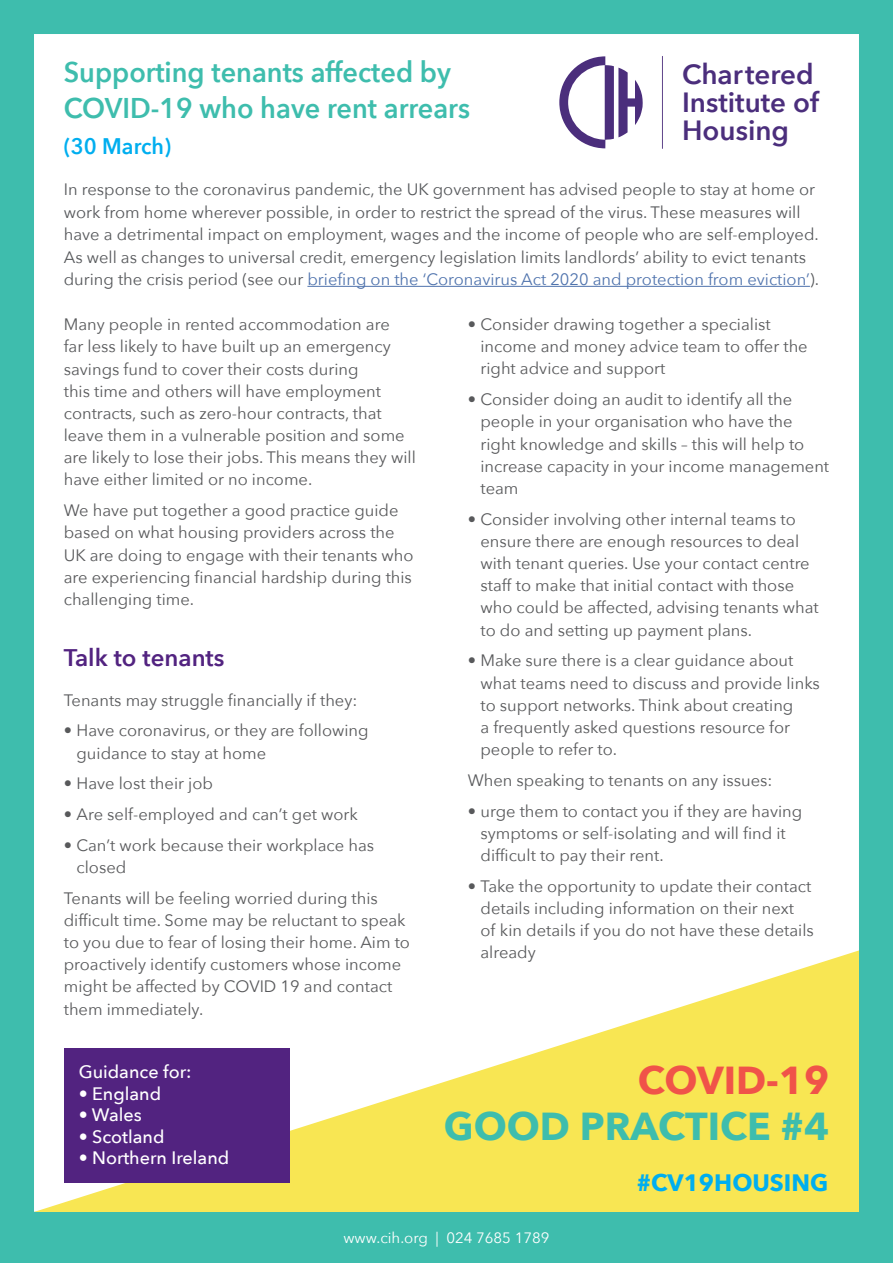
<style>
.page{position:relative;width:893px;height:1263px;background:#3ebdad}
.page>*{position:absolute;margin:0;border:0;box-sizing:border-box;transform-origin:0 0}
.t1{font:700 39px "Avenir Next";color:#3ebdad}
.t2{font:700 39px "Avenir Next";color:#f05349}
.t3{font:600 28.5px/36px "Avenir Next";color:#3ebdad;scale:.95 1}
.t4{font:600 27.75px/27.9px "Avenir Next";color:#4b2e7c}
.t5{font:600 24px "Avenir Next";color:#522380}
.t6{font:700 23.7px "Avenir Next";color:#00aeef}
.t7{font:600 22.5px "Avenir Next";color:#00aeef;scale:.95 1}
.t8{font:500 18px "Avenir Next";color:#fff}
.t9{font:16.5px/22.2px "Avenir Next";color:#58595b}
.t10{font:16.5px/22.5px "Avenir Next";color:#56585b}
.t11{font:15px "Avenir Next";color:#fff}
.s1{color:#4f73ad}
</style>
<div class="page">
<div style="left:34px;top:34px;width:825px;height:916px;background:#fff"></div>
<hr style="left:307px;top:286px;width:503px;height:1px;background:#4f73ad">
<svg style="left:559px;top:56px;width:84px;height:92px;background:#bfb5d0"></svg>
<hr style="left:662px;top:56px;width:1px;height:93px;background:#4b2e7c">
<svg style="left:34px;top:950px;width:825px;height:262px;background:#faf09f"></svg>
<div style="left:64px;top:1048px;width:226px;height:134px;background:#522380"></div>
<h2 class="t3" style="left:64px;top:53px;width:429px">Supporting tenants affected by<br>COVID-19 who have rent arrears</h2>
<h3 class="t7" style="left:64px;top:127px;width:114px">(30 March)</h3>
<h3 class="t4" style="left:682px;top:60px;width:138px">Chartered<br>Institute of<br>Housing</h3>
<p class="t10" style="left:64px;top:177px;width:757px">In response to the coronavirus pandemic, the UK government has advised people to stay at home or work from home wherever possible, in order to restrict the spread of the virus. These measures will have a detrimental impact on employment, wages and the income of people who are self-employed.<br>As well as changes to universal credit, emergency legislation limits landlords’ ability to evict tenants during the crisis period (see our <span class="s1">briefing on the ‘Coronavirus Act 2020 and protection from eviction’</span>).</p>
<p class="t9" style="left:64px;top:313px;width:354px">Many people in rented accommodation are<br>far less likely to have built up an emergency savings fund to cover their costs during<br>this time and others will have employment contracts, such as zero-hour contracts, that leave them in a vulnerable position and some are likely to lose their jobs. This means they will have either limited or no income.</p>
<p class="t9" style="left:64px;top:499px;width:351px">We have put together a good practice guide based on what housing providers across the UK are doing to engage with their tenants who are experiencing financial hardship during this challenging time.</p>
<h3 class="t5" style="left:64px;top:637px;width:162px">Talk to tenants</h3>
<p class="t9" style="left:64px;top:688px;width:295px">Tenants may struggle financially if they:</p>
<p class="t9" style="left:77px;top:719px;width:294px;text-indent:-13px">• Have coronavirus, or they are following guidance to stay at home</p>
<p class="t9" style="left:64px;top:772px;width:151px">• Have lost their job</p>
<p class="t9" style="left:64px;top:802px;width:296px">• Are self-employed and can’t get work</p>
<p class="t9" style="left:77px;top:833px;width:299px;text-indent:-13px">• Can’t work because their workplace has closed</p>
<p class="t9" style="left:64px;top:886px;width:348px">Tenants will be feeling worried during this difficult time. Some may be reluctant to speak to you due to fear of losing their home. Aim to proactively identify customers whose income might be affected by COVID 19 and contact them immediately.</p>
<p class="t8" style="left:79px;top:1056px;width:114px">Guidance for:</p>
<p class="t8" style="left:79px;top:1078px;width:84px">• England</p>
<p class="t8" style="left:79px;top:1099px;width:65px">• Wales</p>
<p class="t8" style="left:79px;top:1121px;width:87px">• Scotland</p>
<p class="t8" style="left:79px;top:1143px;width:152px">• Northern Ireland</p>
<p class="t9" style="left:480px;top:313px;width:329px;text-indent:-13px">• Consider drawing together a specialist income and money advice team to offer the right advice and support</p>
<p class="t9" style="left:480px;top:388px;width:350px;text-indent:-13px">• Consider doing an audit to identify all the people in your organisation who have the right knowledge and skills – this will help to increase capacity in your income management team</p>
<p class="t9" style="left:480px;top:507px;width:340px;text-indent:-13px">• Consider involving other internal teams to ensure there are enough resources to deal with tenant queries. Use your contact centre staff to make that initial contact with those who could be affected, advising tenants what to do and setting up payment plans.</p>
<p class="t9" style="left:480px;top:649px;width:341px;text-indent:-13px">• Make sure there is a clear guidance about what teams need to discuss and provide links to support networks. Think about creating<br>a frequently asked questions resource for people to refer to.</p>
<p class="t9" style="left:468px;top:768px;width:306px">When speaking to tenants on any issues:</p>
<p class="t9" style="left:480px;top:799px;width:323px;text-indent:-13px">• urge them to contact you if they are having symptoms or self-isolating and will find it difficult to pay their rent.</p>
<p class="t9" style="left:480px;top:874px;width:335px;text-indent:-13px">• Take the opportunity to update their contact details including information on their next<br>of kin details if you do not have these details already</p>
<h1 class="t2" style="left:638px;top:1046px;width:193px">COVID-19</h1>
<h1 class="t1" style="left:444px;top:1093px;width:387px">GOOD PRACTICE #4</h1>
<h3 class="t6" style="left:637px;top:1162px;width:193px">#CV19HOUSING</h3>
<p class="t11" style="left:343px;top:1225px;width:208px">www.cih.org | 024 7685 1789</p>
</div>
